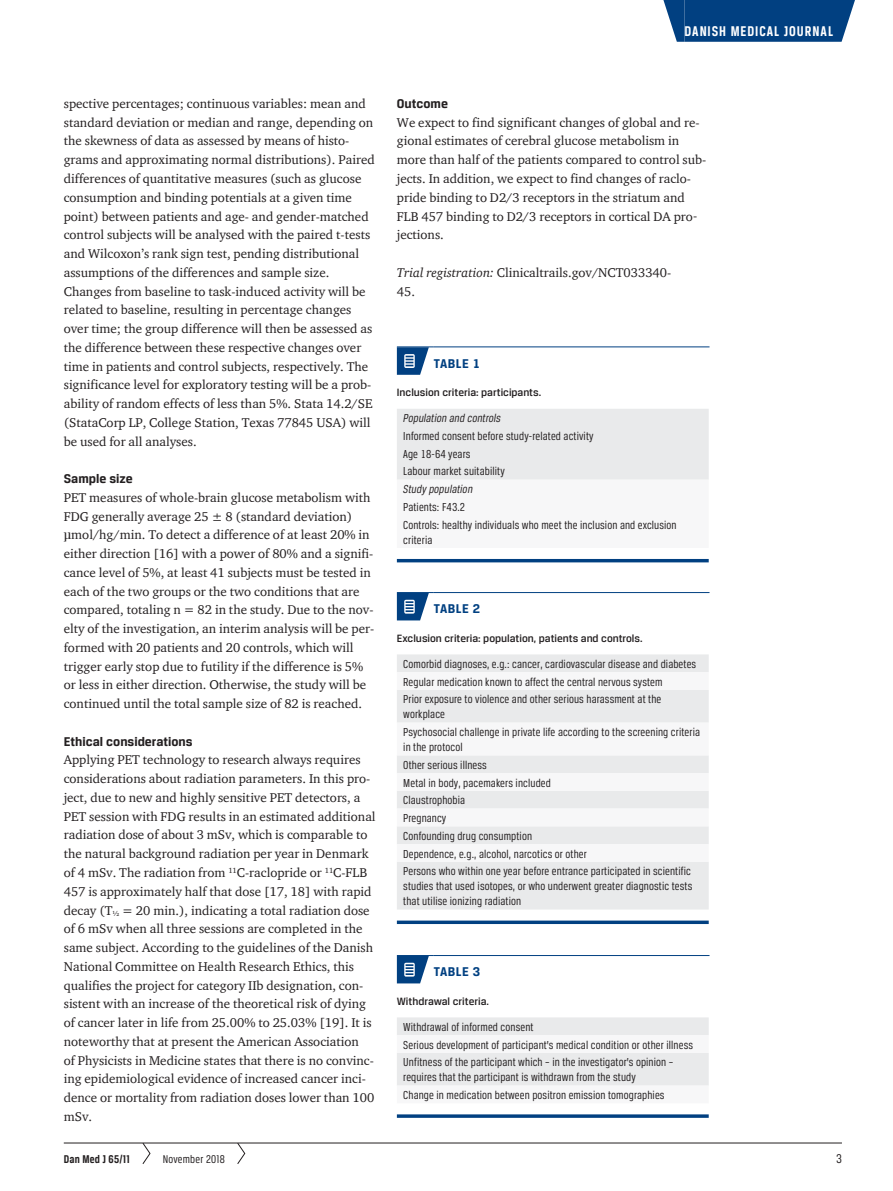
<style>
.page{position:relative;width:893px;height:1191px;background:#fff}
.page>*{position:absolute;margin:0;border:0;box-sizing:border-box;transform-origin:0 0}
.t1{font:700 15px "Breuer Condensed";letter-spacing:.065em;color:#fff}
.t2{font:700 13.5px "Breuer Text";color:#231f20}
.t3{font:700 13.5px "Breuer Text";color:#014081}
.t4{font:13.5px "Breuer Condensed";color:#231f20}
.t5{font:13.05px/18.8px "ITC Charter Com";color:#231f20}
.t6{font:12.3px/17.7px "Breuer Condensed";letter-spacing:.01em;color:#231f20}
.t7{font:italic 12.3px "Breuer Condensed";letter-spacing:.01em;color:#231f20}
.t8{font:700 12px "Breuer Condensed";letter-spacing:.02em;color:#231f20}
.t9{font:12px "Breuer Condensed";letter-spacing:.02em;color:#231f20}
.t10{font:500 11.25px "Breuer Text";color:#231f20}
.s1{font-style:italic}
</style>
<div class="page">
<hr style="left:64px;top:1142px;width:778px;height:1px;background:#231f20">
<div style="left:684px;top:0;width:150px;height:42px;background:#014081"></div>
<svg style="left:663px;top:0;width:21px;height:42px"></svg>
<svg style="left:834px;top:0;width:21px;height:42px"></svg>
<svg style="left:142px;top:1142px;width:9px;height:22px"></svg>
<svg style="left:237px;top:1142px;width:8px;height:22px"></svg>
<hr style="left:397px;top:346px;width:37px;height:1px;background:#014081">
<hr style="left:434px;top:346px;width:275px;height:1px;background:#014081">
<svg style="left:397px;top:347px;width:32px;height:28px"></svg>
<div style="left:397px;top:409px;width:312px;height:71px;background:#e9eaeb"></div>
<hr style="left:397px;top:559px;width:312px;height:3px;background:#014081">
<hr style="left:397px;top:592px;width:37px;height:1px;background:#014081">
<hr style="left:434px;top:592px;width:275px;height:1px;background:#014081">
<svg style="left:397px;top:593px;width:32px;height:27px"></svg>
<div style="left:397px;top:654px;width:312px;height:255px;background:#e9eaeb"></div>
<svg style="left:397px;top:672px;width:312px;height:189px"></svg>
<svg style="left:397px;top:920px;width:312px;height:4px"></svg>
<hr style="left:397px;top:955px;width:37px;height:1px;background:#014081">
<hr style="left:434px;top:955px;width:275px;height:1px;background:#014081">
<svg style="left:397px;top:956px;width:32px;height:27px"></svg>
<svg style="left:397px;top:1017px;width:312px;height:69px"></svg>
<hr style="left:397px;top:1114px;width:312px;height:3px;background:#014081">
<p class="t1" style="left:684px;top:23px;width:150px">DANISH MEDICAL JOURNAL</p>
<p class="t5" style="left:64px;top:94px;width:312px">spective percentages; continuous variables: mean and standard deviation or median and range, depending on the skewness of data as assessed by means of histo&shy;grams and approximating normal distributions). Paired differences of quantitative measures (such as glucose consumption and binding potentials at a given time point) between patients and age- and gender-matched control subjects will be analysed with the paired t-tests and Wilcoxon’s rank sign test, pending distributional assumptions of the differences and sample size.<br>Changes from baseline to task-induced activity will be related to baseline, resulting in percentage changes over time; the group difference will then be assessed as the difference between these respective changes over time in patients and control subjects, respectively. The significance level for exploratory testing will be a prob&shy;ability of random effects of less than 5%. Stata 14.2/SE (StataCorp LP, College Station, Texas 77845 USA) will be used for all analyses.</p>
<p class="t2" style="left:64px;top:471px;width:71px">Sample size</p>
<p class="t5" style="left:64px;top:488px;width:312px">PET measures of whole-brain glucose metabolism with FDG generally average 25 ± 8 (standard deviation) µmol/hg/min. To detect a difference of at least 20% in either direction [16] with a power of 80% and a signifi&shy;cance level of 5%, at least 41 subjects must be tested in each of the two groups or the two conditions that are compared, totaling n = 82 in the study. Due to the nov&shy;elty of the investigation, an interim analysis will be per&shy;formed with 20 patients and 20 controls, which will trigger early stop due to futility if the difference is 5% or less in either direction. Otherwise, the study will be continued until the total sample size of 82 is reached.</p>
<p class="t2" style="left:64px;top:733px;width:130px">Ethical considerations</p>
<p class="t5" style="left:64px;top:750px;width:313px">Applying PET technology to research always requires considerations about radiation parameters. In this pro&shy;ject, due to new and highly sensitive PET detectors, a PET session with FDG results in an estimated additional radiation dose of about 3 mSv, which is comparable to the natural background radiation per year in Denmark of 4 mSv. The radiation from <sup>11</sup>C-raclopride or <sup>11</sup>C-FLB 457 is approximately half that dose [17, 18] with rapid decay (T<sub>½</sub> = 20 min.), indicating a total radiation dose of 6 mSv when all three sessions are completed in the same subject. According to the guidelines of the Danish National Committee on Health Research Ethics, this qualifies the project for category IIb designation, con&shy;sistent with an increase of the theoretical risk of dying of cancer later in life from 25.00% to 25.03% [19]. It is noteworthy that at present the American Association<br>of Physicists in Medicine states that there is no convinc&shy;ing epidemiological evidence of increased cancer inci&shy;dence or mortality from radiation doses lower than 100 mSv.</p>
<p class="t8" style="left:64px;top:1152px;width:68px">Dan Med J 65/11</p>
<p class="t9" style="left:163px;top:1152px;width:64px">November 2018</p>
<p class="t2" style="left:397px;top:96px;width:53px">Outcome</p>
<p class="t5" style="left:397px;top:113px;width:311px">We expect to find significant changes of global and re&shy;gional estimates of cerebral glucose metabolism in more than half of the patients compared to control sub&shy;jects. In addition, we expect to find changes of raclo&shy;pride binding to D2/3 receptors in the striatum and FLB 457 binding to D2/3 receptors in cortical DA pro&shy;jections.</p>
<p class="t5" style="left:397px;top:263px;width:276px"><span class="s1">Trial registration:</span> Clinicaltrails.gov/NCT033340-<br>45.</p>
<p class="t3" style="left:434px;top:355px;width:15px">Table</p>
<p class="t3" style="left:473px;top:355px;width:9px">1</p>
<p class="t10" style="left:397px;top:386px;width:146px">Inclusion criteria: participants.</p>
<p class="t7" style="left:403px;top:411px;width:99px">Population and controls</p>
<p class="t6" style="left:403px;top:427px;width:192px">Informed consent before study-related activity<br>Age 18-64 years<br>Labour market suitability</p>
<p class="t7" style="left:403px;top:482px;width:71px">Study population</p>
<p class="t6" style="left:403px;top:498px;width:275px">Patients: F43.2<br>Controls: healthy individuals who meet the inclusion and exclusion</p>
<p class="t6" style="left:403px;top:530px;width:31px">criteria</p>
<p class="t3" style="left:434px;top:601px;width:15px">Table</p>
<p class="t3" style="left:473px;top:601px;width:9px">2</p>
<p class="t10" style="left:397px;top:631px;width:247px">Exclusion criteria: population, patients and controls.</p>
<p class="t6" style="left:403px;top:655px;width:294px">Comorbid diagnoses, e.g.: cancer, cardiovascular disease and diabetes<br>Regular medication known to affect the central nervous system<br>Prior exposure to violence and other serious harassment at the</p>
<p class="t6" style="left:403px;top:705px;width:298px">workplace<br>Psychosocial challenge in private life according to the screening criteria</p>
<p class="t6" style="left:403px;top:738px;width:289px">in the protocol<br>Other serious illness<br>Metal in body, pacemakers included<br>Claustrophobia<br>Pregnancy<br>Confounding drug consumption<br>Dependence, e.g., alcohol, narcotics or other<br>Persons who within one year before entrance participated in scientific</p>
<p class="t6" style="left:403px;top:878px;width:291px;line-height:15px">studies that used isotopes, or who underwent greater diagnostic tests that utilise ionizing radiation</p>
<p class="t3" style="left:434px;top:964px;width:15px">Table</p>
<p class="t3" style="left:473px;top:964px;width:9px">3</p>
<p class="t10" style="left:397px;top:994px;width:94px">Withdrawal criteria.</p>
<p class="t6" style="left:403px;top:1018px;width:291px">Withdrawal of informed consent<br>Serious development of participant’s medical condition or other illness<br>Unfitness of the participant which – in the investigator’s opinion –</p>
<p class="t6" style="left:403px;top:1068px;width:263px">requires that the participant is withdrawn from the study<br>Change in medication between positron emission tomographies</p>
<p class="t4" style="left:836px;top:1150px;width:7px">3</p>
</div>
